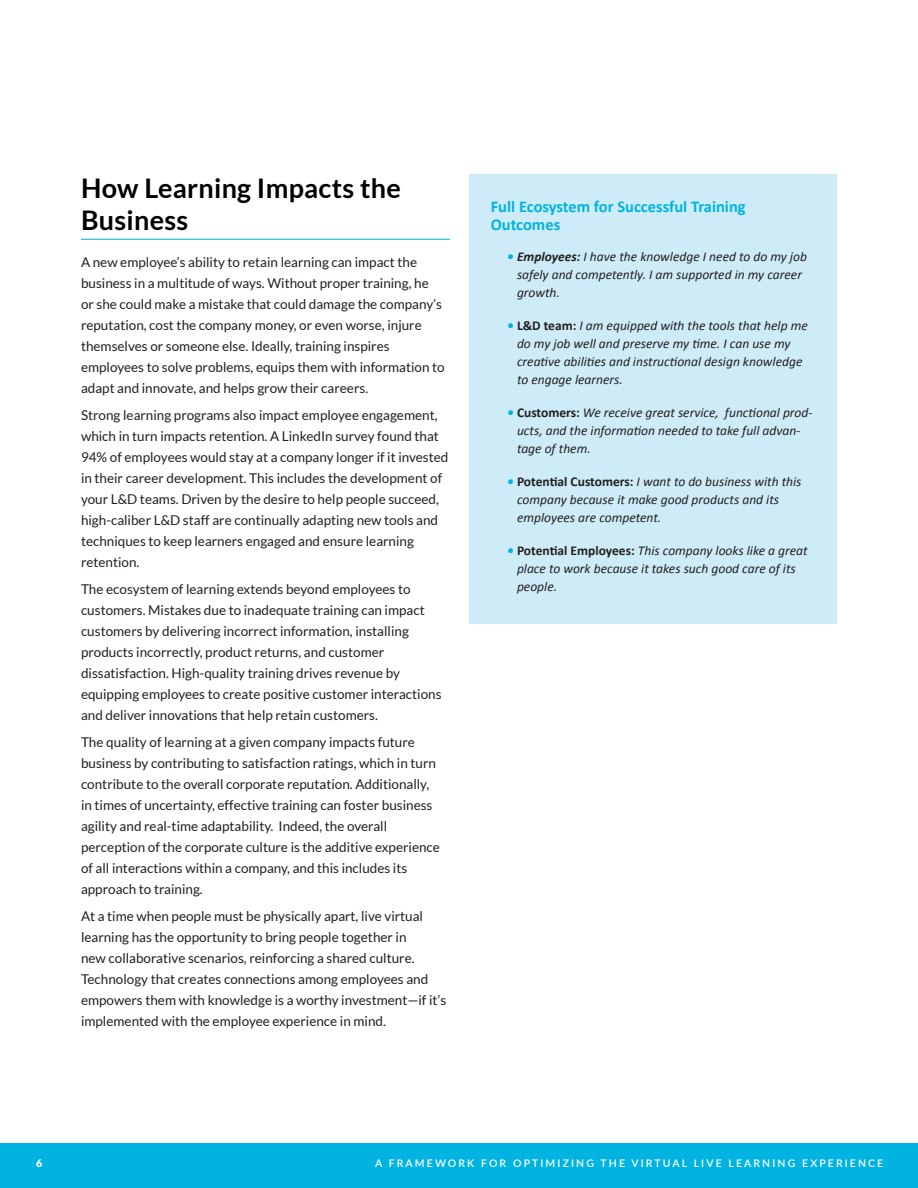
<style>
.page{position:relative;width:918px;height:1188px;background:#fff}
.page>*{position:absolute;margin:0;border:0;box-sizing:border-box;transform-origin:0 0}
.t1{font:700 27px/32.4px "Lato";letter-spacing:.01em;color:#000001}
.t2{font:700 16.5px/17.9px "Calibri";color:#00b3e0}
.t3{font:13.5px/21px "Lato";color:#231f20}
.t4{font:italic 13.5px/18px "Calibri";color:#231f20}
.t5{font:600 10.5px "Lato";letter-spacing:.2em;color:#fff}
.t6{font:900 10.5px "Lato";color:#fff}
.s1{font-weight:700;color:#00b3e0}
.s2{font-weight:700}
.s3{font-weight:700;font-style:normal}
</style>
<div class="page">
<div style="left:0;top:1143px;width:918px;height:45px;background:#00b3e0"></div>
<div style="left:470px;top:174px;width:367px;height:449px;background:#cdecf7"></div>
<hr style="left:81px;top:239px;width:369px;height:1px;background:#00b3e0">
<h1 class="t1" style="left:81px;top:172px;width:321px">How Learning Impacts the<br>Business</h1>
<p class="t3" style="left:81px;top:252px;width:365px">A new employee’s ability to retain learning can impact the business in a multitude of ways. Without proper training, he or she could make a mistake that could damage the company’s reputation, cost the company money, or even worse, injure themselves or someone else. Ideally, training inspires employees to solve problems, equips them with information to adapt and innovate, and helps grow their careers.</p>
<p class="t3" style="left:81px;top:405px;width:369px">Strong learning programs also impact employee engagement, which in turn impacts retention. A LinkedIn survey found that 94% of employees would stay at a company longer if it invested in their career development. This includes the development of your L&amp;D teams. Driven by the desire to help people succeed, high-caliber L&amp;D staff are continually adapting new tools and techniques to keep learners engaged and ensure learning retention.</p>
<p class="t3" style="left:81px;top:579px;width:362px">The ecosystem of learning extends beyond employees to customers. Mistakes due to inadequate training can impact customers by delivering incorrect information, installing products incorrectly, product returns, and customer dissatisfaction. High-quality training drives revenue by equipping employees to create positive customer interactions and deliver innovations that help retain customers.</p>
<p class="t3" style="left:81px;top:732px;width:360px">The quality of learning at a given company impacts future business by contributing to satisfaction ratings, which in turn contribute to the overall corporate reputation. Additionally, in times of uncertainty, effective training can foster business agility and real-time adaptability. Indeed, the overall perception of the corporate culture is the additive experience of all interactions within a company, and this includes its approach to training.</p>
<p class="t3" style="left:81px;top:906px;width:367px">At a time when people must be physically apart, live virtual learning has the opportunity to bring people together in<br>new collaborative scenarios, reinforcing a shared culture.<br>Technology that creates connections among employees and empowers them with knowledge is a worthy investment—if it’s implemented with the employee experience in mind.</p>
<p class="t2" style="left:491px;top:198px;width:256px">Full Ecosystem for Successful Training<br>Outcomes</p>
<p class="t4" style="left:517px;top:247px;width:292px;text-indent:-10px"><span class="s1">•</span> <span class="s2">Employees:</span> I have the knowledge I need to do my job safely and competently. I am supported in my career growth.</p>
<p class="t4" style="left:517px;top:316px;width:292px;text-indent:-10px"><span class="s1">•</span> <span class="s3">L&amp;D team:</span> I am equipped with the tools that help me do my job well and preserve my time. I can use my creative abilities and instructional design knowledge to engage learners.</p>
<p class="t4" style="left:517px;top:403px;width:297px;text-indent:-10px"><span class="s1">•</span> <span class="s3">Customers:</span> We receive great service, functional prod&shy;ucts, and the information needed to take full advan&shy;tage of them.</p>
<p class="t4" style="left:517px;top:472px;width:286px;text-indent:-10px"><span class="s1">•</span> <span class="s3">Potential Customers:</span> I want to do business with this company because it make good products and its employees are competent.</p>
<p class="t4" style="left:517px;top:541px;width:292px;text-indent:-10px"><span class="s1">•</span> <span class="s3">Potential Employees:</span> This company looks like a great place to work because it takes such good care of its people.</p>
<p class="t6" style="left:36px;top:1157px;width:8px">6</p>
<p class="t5" style="left:375px;top:1155px;width:510px">A FRAMEWORK FOR OPTIMIZING THE VIRTUAL LIVE LEARNING EXPERIENCE</p>
</div>
